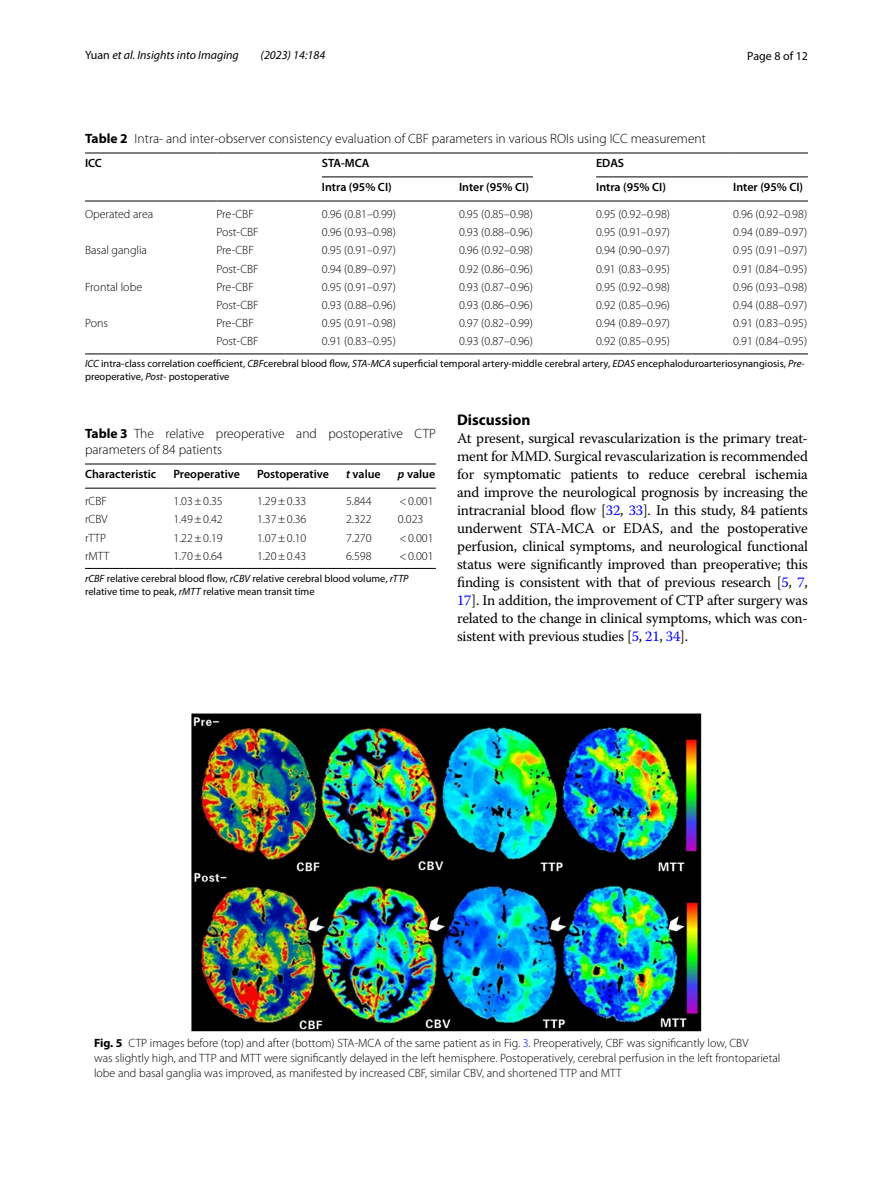
<style>
.page{position:relative;width:893px;height:1187px;background:#fff}
.page>*{position:absolute;margin:0;border:0;box-sizing:border-box;transform-origin:0 0}
.t1{font:700 15.45px "Myriad Pro";color:#000}
.t2{font:14.7px/18px "Warnock Pro";letter-spacing:-.015em;color:#000;text-align:justify}
.t3{font:300 13.5px/16.5px "Myriad Pro";color:#000}
.t4{font:300 12px/15px "Myriad Pro";color:#000}
.t5{font:600 12px "Myriad Pro";color:#000}
.t6{font:italic 12px "Myriad Pro";color:#000}
.t7{font:12px "Myriad Pro";color:#000}
.t8{font:10.5px/12.8px "Myriad Pro";color:#000}
.s1{font-style:normal}
.s2{font-weight:700}
.s3{font-style:italic}
.s4{color:#00f}
</style>
<div class="page">
<hr style="left:85px;top:153px;width:131px;height:1px;background:#000">
<hr style="left:216px;top:153px;width:106px;height:1px;background:#000">
<hr style="left:85px;top:201px;width:131px;height:1px;background:#000">
<hr style="left:216px;top:201px;width:106px;height:1px;background:#000">
<hr style="left:322px;top:153px;width:137px;height:1px;background:#000">
<hr style="left:459px;top:153px;width:137px;height:1px;background:#000">
<hr style="left:596px;top:153px;width:137px;height:1px;background:#000">
<hr style="left:733px;top:153px;width:75px;height:1px;background:#000">
<hr style="left:322px;top:201px;width:137px;height:1px;background:#000">
<hr style="left:459px;top:201px;width:137px;height:1px;background:#000">
<hr style="left:596px;top:201px;width:137px;height:1px;background:#000">
<hr style="left:733px;top:201px;width:75px;height:1px;background:#000">
<hr style="left:85px;top:353px;width:131px;height:1px;background:#000">
<hr style="left:216px;top:353px;width:106px;height:1px;background:#000">
<hr style="left:322px;top:353px;width:137px;height:1px;background:#000">
<hr style="left:459px;top:353px;width:137px;height:1px;background:#000">
<hr style="left:596px;top:353px;width:137px;height:1px;background:#000">
<hr style="left:733px;top:353px;width:75px;height:1px;background:#000">
<hr style="left:322px;top:177px;width:211px;height:1px;background:#000">
<hr style="left:596px;top:177px;width:212px;height:1px;background:#000">
<hr style="left:85px;top:463px;width:88px;height:1px;background:#000">
<hr style="left:85px;top:488px;width:88px;height:1px;background:#000">
<hr style="left:173px;top:463px;width:84px;height:1px;background:#000">
<hr style="left:173px;top:488px;width:84px;height:1px;background:#000">
<hr style="left:257px;top:463px;width:89px;height:1px;background:#000">
<hr style="left:257px;top:488px;width:89px;height:1px;background:#000">
<hr style="left:346px;top:463px;width:52px;height:1px;background:#000">
<hr style="left:346px;top:488px;width:52px;height:1px;background:#000">
<hr style="left:398px;top:463px;width:38px;height:1px;background:#000">
<hr style="left:398px;top:488px;width:38px;height:1px;background:#000">
<hr style="left:85px;top:568px;width:88px;height:1px;background:#000">
<hr style="left:173px;top:568px;width:84px;height:1px;background:#000">
<hr style="left:257px;top:568px;width:89px;height:1px;background:#000">
<hr style="left:346px;top:568px;width:52px;height:1px;background:#000">
<hr style="left:398px;top:568px;width:38px;height:1px;background:#000">
<img style="left:191px;top:713px;width:511px;height:318px">
<p class="t6" style="left:85px;top:48px;width:155px"><span class="s1">Yuan</span> et al. Insights into Imaging</p>
<p class="t6" style="left:261px;top:48px;width:66px">(2023) 14:184</p>
<p class="t7" style="left:747px;top:48px;width:62px">Page 8 of 12</p>
<p class="t3" style="left:85px;top:130px;width:622px"><span class="s2">Table 2</span> Intra- and inter-observer consistency evaluation of CBF parameters in various ROIs using ICC measurement</p>
<p class="t5" style="left:85px;top:156px;width:18px">ICC</p>
<p class="t5" style="left:322px;top:156px;width:49px">STA-MCA</p>
<p class="t5" style="left:596px;top:156px;width:30px">EDAS</p>
<p class="t5" style="left:322px;top:179px;width:71px">Intra (95% CI)</p>
<p class="t5" style="left:459px;top:179px;width:72px">Inter (95% CI)</p>
<p class="t5" style="left:596px;top:179px;width:71px">Intra (95% CI)</p>
<p class="t5" style="left:733px;top:179px;width:72px">Inter (95% CI)</p>
<p class="t4" style="left:85px;top:207px;width:70px">Operated area</p>
<p class="t4" style="left:216px;top:207px;width:39px">Pre-CBF</p>
<p class="t4" style="left:322px;top:207px;width:75px">0.96 (0.81–0.99)</p>
<p class="t4" style="left:459px;top:207px;width:75px">0.95 (0.85–0.98)</p>
<p class="t4" style="left:596px;top:207px;width:75px">0.95 (0.92–0.98)</p>
<p class="t4" style="left:733px;top:207px;width:75px">0.96 (0.92–0.98)</p>
<p class="t4" style="left:216px;top:225px;width:44px">Post-CBF</p>
<p class="t4" style="left:322px;top:225px;width:75px">0.96 (0.93–0.98)</p>
<p class="t4" style="left:459px;top:225px;width:75px">0.93 (0.88–0.96)</p>
<p class="t4" style="left:596px;top:225px;width:75px">0.95 (0.91–0.97)</p>
<p class="t4" style="left:733px;top:225px;width:75px">0.94 (0.89–0.97)</p>
<p class="t4" style="left:85px;top:243px;width:64px">Basal ganglia</p>
<p class="t4" style="left:216px;top:243px;width:39px">Pre-CBF</p>
<p class="t4" style="left:322px;top:243px;width:75px">0.95 (0.91–0.97)</p>
<p class="t4" style="left:459px;top:243px;width:75px">0.96 (0.92–0.98)</p>
<p class="t4" style="left:596px;top:243px;width:75px">0.94 (0.90–0.97)</p>
<p class="t4" style="left:733px;top:243px;width:75px">0.95 (0.91–0.97)</p>
<p class="t4" style="left:216px;top:261px;width:44px">Post-CBF</p>
<p class="t4" style="left:322px;top:261px;width:75px">0.94 (0.89–0.97)</p>
<p class="t4" style="left:459px;top:261px;width:75px">0.92 (0.86–0.96)</p>
<p class="t4" style="left:596px;top:261px;width:75px">0.91 (0.83–0.95)</p>
<p class="t4" style="left:733px;top:261px;width:75px">0.91 (0.84–0.95)</p>
<p class="t4" style="left:85px;top:279px;width:59px">Frontal lobe</p>
<p class="t4" style="left:216px;top:279px;width:39px">Pre-CBF</p>
<p class="t4" style="left:322px;top:279px;width:75px">0.95 (0.91–0.97)</p>
<p class="t4" style="left:459px;top:279px;width:75px">0.93 (0.87–0.96)</p>
<p class="t4" style="left:596px;top:279px;width:75px">0.95 (0.92–0.98)</p>
<p class="t4" style="left:733px;top:279px;width:75px">0.96 (0.93–0.98)</p>
<p class="t4" style="left:216px;top:297px;width:44px">Post-CBF</p>
<p class="t4" style="left:322px;top:297px;width:75px">0.93 (0.88–0.96)</p>
<p class="t4" style="left:459px;top:297px;width:75px">0.93 (0.86–0.96)</p>
<p class="t4" style="left:596px;top:297px;width:75px">0.92 (0.85–0.96)</p>
<p class="t4" style="left:733px;top:297px;width:75px">0.94 (0.88–0.97)</p>
<p class="t4" style="left:85px;top:316px;width:25px">Pons</p>
<p class="t4" style="left:216px;top:316px;width:39px">Pre-CBF</p>
<p class="t4" style="left:322px;top:316px;width:75px">0.95 (0.91–0.98)</p>
<p class="t4" style="left:459px;top:316px;width:75px">0.97 (0.82–0.99)</p>
<p class="t4" style="left:596px;top:316px;width:75px">0.94 (0.89–0.97)</p>
<p class="t4" style="left:733px;top:316px;width:75px">0.91 (0.83–0.95)</p>
<p class="t4" style="left:216px;top:334px;width:44px">Post-CBF</p>
<p class="t4" style="left:322px;top:334px;width:75px">0.91 (0.83–0.95)</p>
<p class="t4" style="left:459px;top:334px;width:75px">0.93 (0.87–0.96)</p>
<p class="t4" style="left:596px;top:334px;width:75px">0.92 (0.85–0.95)</p>
<p class="t4" style="left:733px;top:334px;width:75px">0.91 (0.84–0.95)</p>
<p class="t8" style="left:85px;top:357px;width:721px"><span class="s3">ICC</span> intra-class correlation coefficient, <span class="s3">CBF</span>cerebral blood flow, <span class="s3">STA-MCA</span> superficial temporal artery-middle cerebral artery, <span class="s3">EDAS</span> encephaloduroarteriosynangiosis, <span class="s3">Pre&shy;</span>preoperative, <span class="s3">Post-</span> postoperative</p>
<p class="t3" style="left:85px;top:425px;width:352px"><span class="s2">Table 3</span> The relative preoperative and postoperative CTP parameters of 84 patients</p>
<p class="t5" style="left:85px;top:466px;width:73px">Characteristic</p>
<p class="t5" style="left:173px;top:466px;width:68px">Preoperative</p>
<p class="t5" style="left:257px;top:466px;width:73px">Postoperative</p>
<p class="t5" style="left:346px;top:466px;width:36px"><span class="s3">t</span> value</p>
<p class="t5" style="left:398px;top:466px;width:39px"><span class="s3">p</span> value</p>
<p class="t4" style="left:85px;top:494px;width:23px">rCBF</p>
<p class="t4" style="left:173px;top:494px;width:51px">1.03±0.35</p>
<p class="t4" style="left:257px;top:494px;width:51px">1.29±0.33</p>
<p class="t4" style="left:346px;top:494px;width:27px">5.844</p>
<p class="t4" style="left:399px;top:494px;width:36px">&lt;0.001</p>
<p class="t4" style="left:85px;top:512px;width:24px">rCBV</p>
<p class="t4" style="left:173px;top:512px;width:51px">1.49±0.42</p>
<p class="t4" style="left:257px;top:512px;width:51px">1.37±0.36</p>
<p class="t4" style="left:346px;top:512px;width:27px">2.322</p>
<p class="t4" style="left:398px;top:512px;width:27px">0.023</p>
<p class="t4" style="left:85px;top:530px;width:23px">rTTP</p>
<p class="t4" style="left:173px;top:530px;width:51px">1.22±0.19</p>
<p class="t4" style="left:257px;top:530px;width:51px">1.07±0.10</p>
<p class="t4" style="left:346px;top:530px;width:27px">7.270</p>
<p class="t4" style="left:399px;top:530px;width:36px">&lt;0.001</p>
<p class="t4" style="left:85px;top:548px;width:26px">rMTT</p>
<p class="t4" style="left:173px;top:548px;width:51px">1.70±0.64</p>
<p class="t4" style="left:257px;top:548px;width:51px">1.20±0.43</p>
<p class="t4" style="left:346px;top:548px;width:27px">6.598</p>
<p class="t4" style="left:399px;top:548px;width:36px">&lt;0.001</p>
<p class="t8" style="left:85px;top:572px;width:325px"><span class="s3">rCBF</span> relative cerebral blood flow, <span class="s3">rCBV</span> relative cerebral blood volume, <span class="s3">rTTP </span>relative time to peak, <span class="s3">rMTT</span> relative mean transit time</p>
<p class="t1" style="left:457px;top:410px;width:75px">Discussion</p>
<p class="t2" style="left:457px;top:429px;width:352px">At present, surgical revascularization is the primary treat&shy;ment for MMD. Surgical revascularization is recommended for symptomatic patients to reduce cerebral ischemia and improve the neurological prognosis by increasing the intracranial blood flow [<span class="s4">32</span>, <span class="s4">33</span>]. In this study, 84 patients underwent STA-MCA or EDAS, and the postoperative perfusion, clinical symptoms, and neurological functional status were significantly improved than preoperative; this finding is consistent with that of previous research [<span class="s4">5</span>, <span class="s4">7</span>, <span class="s4">17</span>]. In addition, the improvement of CTP after surgery was related to the change in clinical symptoms, which was con&shy;sistent with previous studies [<span class="s4">5</span>, <span class="s4">21</span>, <span class="s4">34</span>].</p>
<p class="t4" style="left:94px;top:1035px;width:688px"><span class="s2">Fig. 5</span> CTP images before (top) and after (bottom) STA-MCA of the same patient as in Fig. <span class="s4">3</span>. Preoperatively, CBF was significantly low, CBV<br>was slightly high, and TTP and MTT were significantly delayed in the left hemisphere. Postoperatively, cerebral perfusion in the left frontoparietal lobe and basal ganglia was improved, as manifested by increased CBF, similar CBV, and shortened TTP and MTT</p>
</div>
